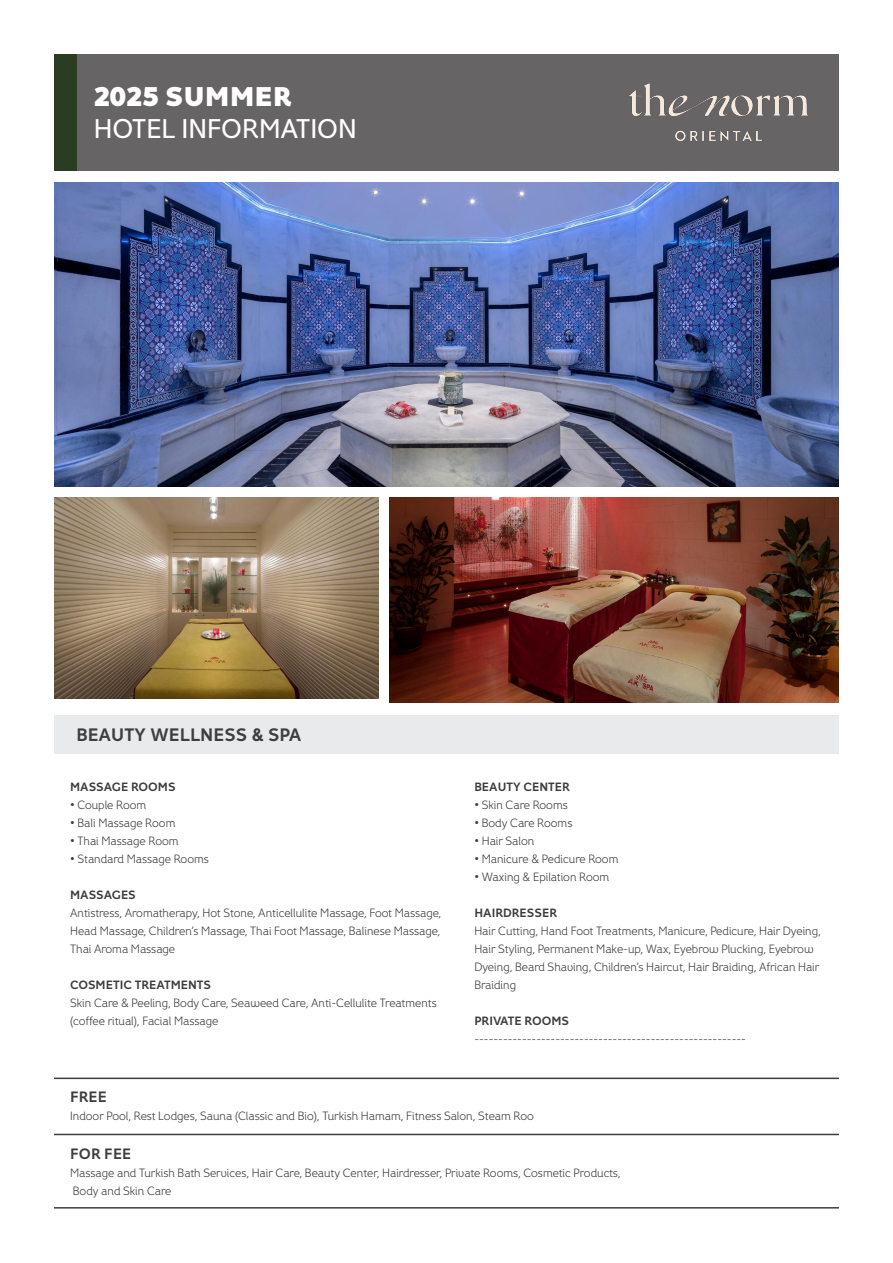
<style>
.page{position:relative;width:893px;height:1263px;background:#fff}
.page>*{position:absolute;margin:0;border:0;box-sizing:border-box;transform-origin:0 0}
.t1{font:27px "Fox Grotesque Pro";color:#fff}
.t2{font:800 27px "Fox Grotesque Pro";color:#fff}
.t3{font:700 18px "Fox Grotesque Pro";color:#3e3e3f}
.t4{font:700 15px "Fox Grotesque Pro";color:#3e3e3f}
.t5{font:12px/18px "Fox Grotesque Pro Lt";color:#3e3e3f}
.t6{font:700 12px "Fox Grotesque Pro";color:#3e3e3f}
.s1{font-family:"Fox Grotesque Pro";font-weight:700}
</style>
<div class="page">
<div style="left:77px;top:54px;width:762px;height:116px;background:#666465"></div>
<div style="left:54px;top:54px;width:23px;height:116px;background:#2a3c21"></div>
<img style="left:54px;top:183px;width:785px;height:304px">
<img style="left:54px;top:497px;width:324px;height:201px">
<img style="left:389px;top:497px;width:450px;height:205px">
<img style="left:629px;top:83px;width:179px;height:58px">
<div style="left:54px;top:716px;width:785px;height:38px;background:#e9eaeb"></div>
<hr style="left:54px;top:1077px;width:785px;height:2px;background:#3e3e3f">
<hr style="left:54px;top:1134px;width:785px;height:1px;background:#3e3e3f">
<hr style="left:54px;top:1207px;width:785px;height:1px;background:#3e3e3f">
<p class="t2" style="left:94px;top:79px;width:200px">2025 SUMMER</p>
<p class="t1" style="left:94px;top:112px;width:265px">HOTEL INFORMATION</p>
<p class="t3" style="left:76px;top:724px;width:227px">BEAUTY WELLNESS &amp; SPA</p>
<p class="t6" style="left:70px;top:779px;width:107px">MASSAGE ROOMS</p>
<p class="t5" style="left:70px;top:795px;width:78px">• Couple Room</p>
<p class="t5" style="left:70px;top:813px;width:107px">• Bali Massage Room</p>
<p class="t5" style="left:70px;top:831px;width:110px">• Thai Massage Room</p>
<p class="t5" style="left:70px;top:849px;width:140px">• Standard Massage Rooms</p>
<p class="t5" style="left:70px;top:885px;width:373px"><span class="s1">MASSAGES<br></span>Antistress, Aromatherapy, Hot Stone, Anticellulite Massage, Foot Massage,</p>
<p class="t5" style="left:70px;top:921px;width:372px">Head Massage, Children’s Massage, Thai Foot Massage, Balinese Massage,</p>
<p class="t5" style="left:70px;top:939px;width:107px">Thai Aroma Massage</p>
<p class="t5" style="left:70px;top:975px;width:368px"><span class="s1">COSMETIC TREATMENTS<br></span>Skin Care &amp; Peeling, Body Care, Seaweed Care, Anti-Cellulite Treatments</p>
<p class="t5" style="left:70px;top:1011px;width:150px">(coffee ritual), Facial Massage</p>
<p class="t6" style="left:474px;top:779px;width:97px">BEAUTY CENTER</p>
<p class="t5" style="left:474px;top:795px;width:95px">• Skin Care Rooms</p>
<p class="t5" style="left:474px;top:813px;width:100px">• Body Care Rooms</p>
<p class="t5" style="left:474px;top:831px;width:61px">• Hair Salon</p>
<p class="t5" style="left:474px;top:849px;width:146px">• Manicure &amp; Pedicure Room</p>
<p class="t5" style="left:474px;top:867px;width:136px">• Waxing &amp; Epilation Room</p>
<p class="t6" style="left:474px;top:905px;width:84px">HAIRDRESSER</p>
<p class="t5" style="left:474px;top:921px;width:348px">Hair Cutting, Hand Foot Treatments, Manicure, Pedicure, Hair Dyeing,</p>
<p class="t5" style="left:474px;top:939px;width:341px">Hair Styling, Permanent Make-up, Wax, Eyebrow Plucking, Eyebrow</p>
<p class="t5" style="left:474px;top:957px;width:346px">Dyeing, Beard Shaving, Children’s Haircut, Hair Braiding, African Hair</p>
<p class="t5" style="left:474px;top:975px;width:43px">Braiding</p>
<p class="t6" style="left:474px;top:1013px;width:96px">PRIVATE ROOMS</p>
<p class="t5" style="left:474px;top:1029px;width:273px">---------------------------------------------------------</p>
<p class="t4" style="left:70px;top:1088px;width:38px">FREE</p>
<p class="t5" style="left:70px;top:1107px;width:465px">Indoor Pool, Rest Lodges, Sauna (Classic and Bio), Turkish Hamam, Fitness Salon, Steam Roo</p>
<p class="t4" style="left:70px;top:1145px;width:63px">FOR FEE</p>
<p class="t5" style="left:70px;top:1164px;width:552px">Massage and Turkish Bath Services, Hair Care, Beauty Center, Hairdresser, Private Rooms, Cosmetic Products,</p>
<p class="t5" style="left:73px;top:1182px;width:100px">Body and Skin Care</p>
</div>
